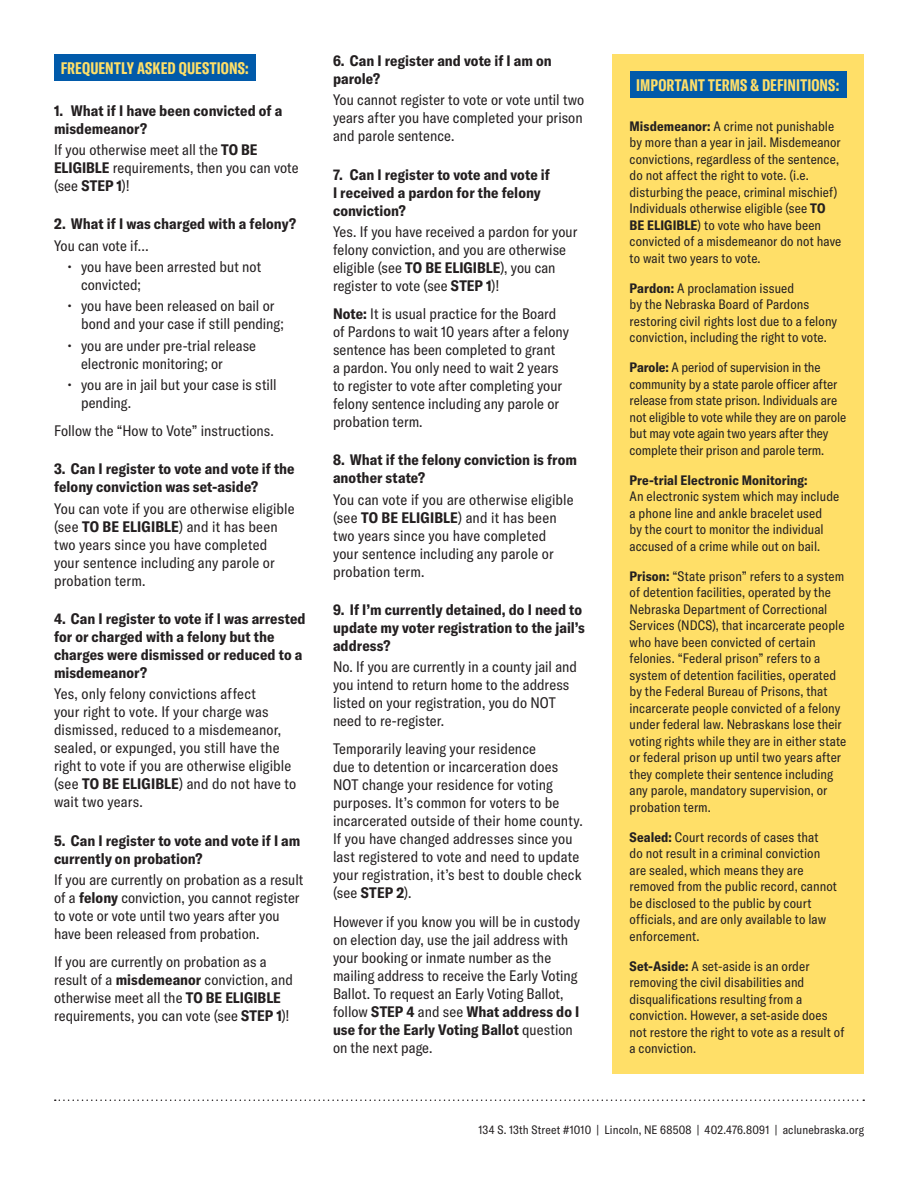
<style>
.page{position:relative;width:918px;height:1188px;background:#fff}
.page>*{position:absolute;margin:0;border:0;box-sizing:border-box;transform-origin:0 0}
.t1{font:700 extra-condensed 16.5px "GT America";letter-spacing:.01em;color:#ffdf68}
.t2{font:condensed 15px/18px "GT America";letter-spacing:.005em;color:#231f20}
.t3{font:700 condensed 15px/18px "GT America";letter-spacing:.005em;color:#231f20}
.t4{font:condensed 13.5px/16.5px "GT America";letter-spacing:.005em;color:#231f20}
.t5{font:700 condensed 13.5px "GT America";letter-spacing:.005em;color:#231f20}
.t6{font:condensed 12px "GT America";letter-spacing:.015em;color:#231f20}
.s1{font-weight:700}
</style>
<div class="page">
<svg style="left:55px;top:1100px;width:809px;height:1px"></svg>
<div style="left:54px;top:54px;width:202px;height:27px;background:#015aaa"></div>
<div style="left:612px;top:54px;width:252px;height:1019px;background:#ffdf68"></div>
<div style="left:630px;top:71px;width:216px;height:27px;background:#015aaa"></div>
<p class="t1" style="left:61px;top:58px;width:190px">FREQUENTLY ASKED QUESTIONS:</p>
<p class="t3" style="left:54px;top:101px;width:230px">1. What if I have been convicted of a misdemeanor?</p>
<p class="t2" style="left:54px;top:141px;width:246px">If you otherwise meet all the <span class="s1">TO BE<br>ELIGIBLE</span> requirements, then you can vote (see <span class="s1">STEP 1</span>)!</p>
<p class="t3" style="left:54px;top:215px;width:244px">2. What if I was charged with a felony?</p>
<p class="t2" style="left:54px;top:236px;width:96px">You can vote if…</p>
<p class="t2" style="left:81px;top:258px;width:182px;text-indent:-14px">• you have been arrested but not convicted;</p>
<p class="t2" style="left:81px;top:297px;width:204px;text-indent:-14px">• you have been released on bail or bond and your case if still pending;</p>
<p class="t2" style="left:81px;top:336px;width:177px;text-indent:-14px">• you are under pre-trial release electronic monitoring; or</p>
<p class="t2" style="left:81px;top:376px;width:197px;text-indent:-14px">• you are in jail but your case is still pending.</p>
<p class="t2" style="left:54px;top:422px;width:221px">Follow the “How to Vote” instructions.</p>
<p class="t3" style="left:54px;top:460px;width:242px">3. Can I register to vote and vote if the felony conviction was set-aside?</p>
<p class="t2" style="left:54px;top:500px;width:242px">You can vote if you are otherwise eligible (see <span class="s1">TO BE ELIGIBLE</span>) and it has been two years since you have completed your sentence including any parole or probation term.</p>
<p class="t3" style="left:54px;top:610px;width:253px">4. Can I register to vote if I was arrested for or charged with a felony but the charges were dismissed or reduced to a misdemeanor?</p>
<p class="t2" style="left:54px;top:685px;width:244px">Yes, only felony convictions affect<br>your right to vote. If your charge was dismissed, reduced to a misdemeanor, sealed, or expunged, you still have the right to vote if you are otherwise eligible (see <span class="s1">TO BE ELIGIBLE</span>) and do not have to wait two years.</p>
<p class="t3" style="left:54px;top:831px;width:248px">5. Can I register to vote and vote if I am currently on probation?</p>
<p class="t2" style="left:54px;top:871px;width:251px">If you are currently on probation as a result of a <span class="s1">felony</span> conviction, you cannot register to vote or vote until two years after you have been released from probation.</p>
<p class="t2" style="left:54px;top:953px;width:240px">If you are currently on probation as a result of a <span class="s1">misdemeanor</span> conviction, and otherwise meet all the <span class="s1">TO BE ELIGIBLE </span>requirements, you can vote (see <span class="s1">STEP 1</span>)!</p>
<p class="t3" style="left:333px;top:51px;width:220px">6. Can I register and vote if I am on parole?</p>
<p class="t2" style="left:333px;top:91px;width:253px;text-align:justify">You cannot register to vote or vote until two years after you have completed your prison and parole sentence.</p>
<p class="t3" style="left:333px;top:165px;width:218px">7. Can I register to vote and vote if<br>I received a pardon for the felony conviction?</p>
<p class="t2" style="left:333px;top:223px;width:246px">Yes. If you have received a pardon for your felony conviction, and you are otherwise eligible (see <span class="s1">TO BE ELIGIBLE</span>), you can register to vote (see <span class="s1">STEP 1</span>)!</p>
<p class="t2" style="left:333px;top:305px;width:238px"><span class="s1">Note:</span> It is usual practice for the Board of Pardons to wait 10 years after a felony sentence has been completed to grant<br>a pardon. You only need to wait 2 years to register to vote after completing your felony sentence including any parole or probation term.</p>
<p class="t3" style="left:333px;top:451px;width:245px">8. What if the felony conviction is from another state?</p>
<p class="t2" style="left:333px;top:490px;width:242px">You can vote if you are otherwise eligible (see <span class="s1">TO BE ELIGIBLE</span>) and it has been two years since you have completed your sentence including any parole or probation term.</p>
<p class="t3" style="left:333px;top:600px;width:253px">9. If I’m currently detained, do I need to update my voter registration to the jail’s address?</p>
<p class="t2" style="left:333px;top:658px;width:246px">No. If you are currently in a county jail and you intend to return home to the address listed on your registration, you do NOT need to re-register.</p>
<p class="t2" style="left:333px;top:740px;width:251px">Temporarily leaving your residence<br>due to detention or incarceration does NOT change your residence for voting purposes. It’s common for voters to be incarcerated outside of their home county.<br>If you have changed addresses since you last registered to vote and need to update your registration, it’s best to double check (see <span class="s1">STEP 2</span>).</p>
<p class="t2" style="left:333px;top:912px;width:249px">However if you know you will be in custody on election day, use the jail address with your booking or inmate number as the mailing address to receive the Early Voting Ballot. To request an Early Voting Ballot, follow <span class="s1">STEP 4</span> and see <span class="s1">What address do I use for the Early Voting Ballot</span> question on the next page.</p>
<p class="t1" style="left:636px;top:75px;width:204px">IMPORTANT TERMS &amp; DEFINITIONS:</p>
<p class="t4" style="left:630px;top:118px;width:213px"><span class="s1">Misdemeanor:</span> A crime not punishable by more than a year in jail. Misdemeanor convictions, regardless of the sentence, do not affect the right to vote. (i.e. disturbing the peace, criminal mischief)<br>Individuals otherwise eligible (see <span class="s1">TO BE ELIGIBLE</span>) to vote who have been convicted of a misdemeanor do not have to wait two years to vote.</p>
<p class="t4" style="left:630px;top:280px;width:209px"><span class="s1">Pardon:</span> A proclamation issued<br>by the Nebraska Board of Pardons restoring civil rights lost due to a felony conviction, including the right to vote.</p>
<p class="t4" style="left:630px;top:359px;width:218px"><span class="s1">Parole:</span> A period of supervision in the community by a state parole officer after release from state prison. Individuals are not eligible to vote while they are on parole but may vote again two years after they complete their prison and parole term.</p>
<p class="t5" style="left:630px;top:472px;width:179px">Pre-trial Electronic Monitoring:</p>
<p class="t4" style="left:630px;top:488px;width:211px">An electronic system which may include a phone line and ankle bracelet used<br>by the court to monitor the individual accused of a crime while out on bail.</p>
<p class="t4" style="left:630px;top:568px;width:218px"><span class="s1">Prison:</span> “State prison” refers to a system of detention facilities, operated by the Nebraska Department of Correctional Services (NDCS), that incarcerate people who have been convicted of certain felonies. “Federal prison” refers to a system of detention facilities, operated by the Federal Bureau of Prisons, that incarcerate people convicted of a felony under federal law. Nebraskans lose their voting rights while they are in either state or federal prison up until two years after they complete their sentence including any parole, mandatory supervision, or probation term.</p>
<p class="t4" style="left:630px;top:829px;width:209px"><span class="s1">Sealed:</span> Court records of cases that<br>do not result in a criminal conviction are sealed, which means they are removed from the public record, cannot be disclosed to the public by court officials, and are only available to law enforcement.</p>
<p class="t4" style="left:630px;top:958px;width:216px"><span class="s1">Set-Aside:</span> A set-aside is an order removing the civil disabilities and disqualifications resulting from a conviction. However, a set-aside does not restore the right to vote as a result of a conviction.</p>
<p class="t6" style="left:479px;top:1123px;width:387px">134 S. 13th Street #1010 | Lincoln, NE 68508 | 402.476.8091 | aclunebraska.org</p>
</div>
